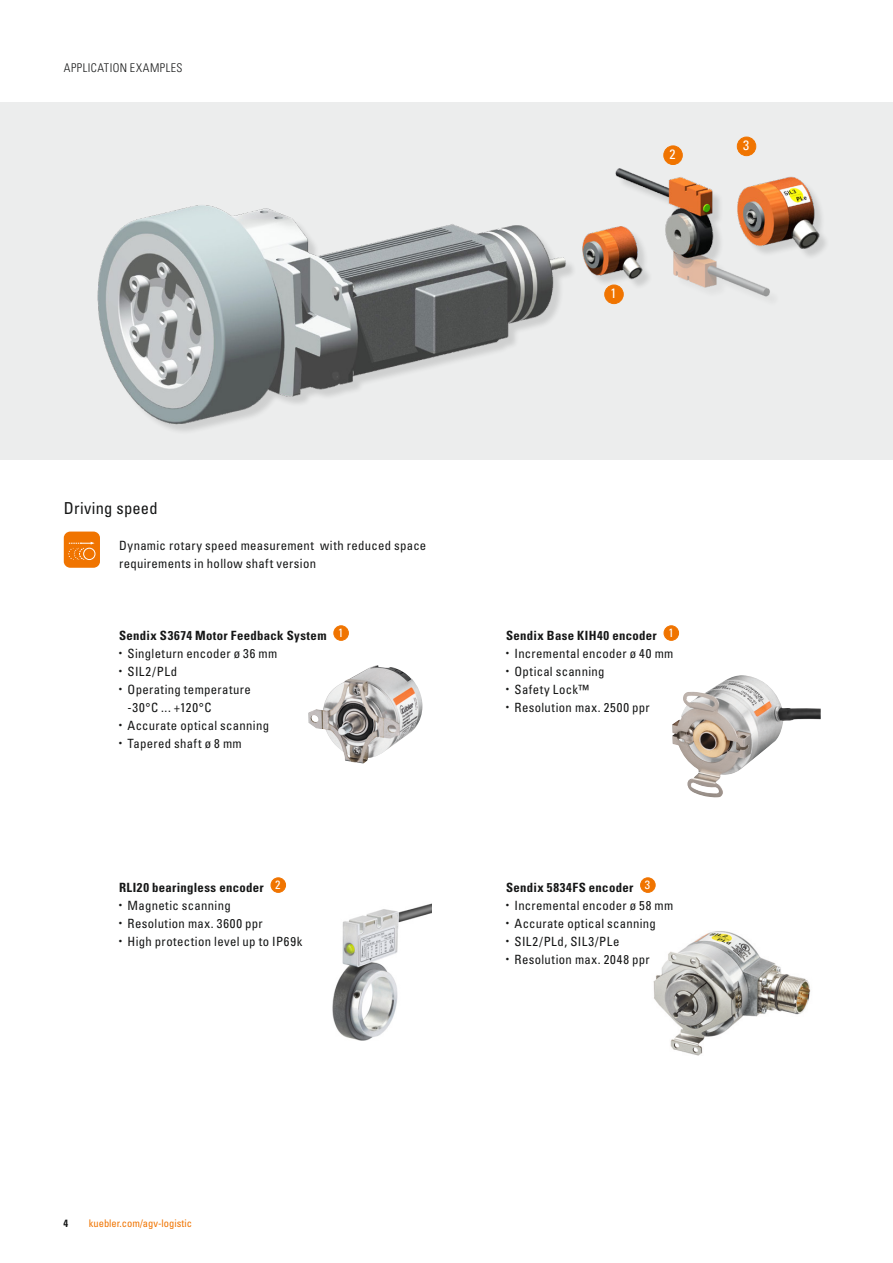
<style>
.page{position:relative;width:893px;height:1263px;background:#fff}
.page>*{position:absolute;margin:0;border:0;box-sizing:border-box;transform-origin:0 0}
.t1{font:condensed 16.5px "Univers LT Std";letter-spacing:.01em;color:#151616}
.t2{font:condensed 13.65px "Univers";color:#fff}
.t3{font:condensed 12.75px/18px "Univers LT Std";letter-spacing:.025em;color:#151616}
.t4{font:700 condensed 12.75px "Univers LT Std";letter-spacing:.025em;color:#151616}
.t5{font:300 condensed 12px "Univers LT Std";letter-spacing:.04em;color:#151616}
.t6{font:condensed 12px "Univers";color:#fff}
.t7{font:condensed 10.5px "Univers LT Std";color:#f07400}
.t8{font:700 condensed 10.5px "Univers LT Std";color:#151616}
.s1{font-size:8.25px}
</style>
<div class="page">
<div style="left:0;top:102px;width:893px;height:357px;background:#eceded"></div>
<img style="left:97px;top:142px;width:729px;height:289px">
<div style="left:737px;top:137px;width:19px;height:19px;background:#f07400;border-radius:50%"></div>
<div style="left:737px;top:137px;width:19px;height:19px;border:1px solid #f07400;border-radius:50%"></div>
<div style="left:664px;top:146px;width:18px;height:18px;background:#f07400;border-radius:50%"></div>
<div style="left:663px;top:145px;width:20px;height:20px;border:1px solid #f07400;border-radius:50%"></div>
<div style="left:605px;top:285px;width:18px;height:19px;background:#f07400;border-radius:50%"></div>
<div style="left:604px;top:285px;width:20px;height:19px;border:1px solid #f07400;border-radius:50%"></div>
<img style="left:332px;top:903px;width:100px;height:138px">
<img style="left:308px;top:665px;width:115px;height:98px">
<img style="left:653px;top:931px;width:158px;height:125px">
<img style="left:672px;top:675px;width:149px;height:122px">
<div style="left:65px;top:532px;width:34px;height:35px;background:#f07400;border-radius:6px"></div>
<div style="left:64px;top:531px;width:36px;height:37px;border:2px solid #f07400;border-radius:6px"></div>
<svg style="left:68px;top:542px;width:27px;height:18px"></svg>
<div style="left:641px;top:878px;width:14px;height:14px;background:#f07400;border-radius:50%"></div>
<div style="left:640px;top:877px;width:15px;height:16px;border:1px solid #f07400;border-radius:50%"></div>
<div style="left:664px;top:626px;width:15px;height:14px;background:#f07400;border-radius:50%"></div>
<div style="left:664px;top:625px;width:15px;height:16px;border:1px solid #f07400;border-radius:50%"></div>
<div style="left:271px;top:878px;width:15px;height:14px;background:#f07400;border-radius:50%"></div>
<div style="left:271px;top:877px;width:15px;height:16px;border:1px solid #f07400;border-radius:50%"></div>
<div style="left:334px;top:626px;width:14px;height:14px;background:#f07400;border-radius:50%"></div>
<div style="left:333px;top:625px;width:16px;height:16px;border:1px solid #f07400;border-radius:50%"></div>
<p class="t5" style="left:64px;top:61px;width:120px">APPLICATION EXAMPLES</p>
<p class="t2" style="left:611px;top:285px;width:8px">1</p>
<p class="t2" style="left:670px;top:145px;width:8px">2</p>
<p class="t2" style="left:743px;top:137px;width:8px">3</p>
<p class="t1" style="left:64px;top:497px;width:95px">Driving speed</p>
<p class="t3" style="left:119px;top:536px;width:309px">Dynamic rotary speed measurement with reduced space requirements in hollow shaft version</p>
<p class="t4" style="left:119px;top:627px;width:209px">Sendix S3674 Motor Feedback System</p>
<p class="t6" style="left:338px;top:625px;width:7px">1</p>
<p class="t3" style="left:119px;top:644px;width:160px"><span class="s1">•</span> Singleturn encoder ø 36 mm</p>
<p class="t3" style="left:119px;top:662px;width:59px"><span class="s1">•</span> SIL2/PLd</p>
<p class="t3" style="left:119px;top:680px;width:133px"><span class="s1">•</span> Operating temperature</p>
<p class="t3" style="left:128px;top:698px;width:86px">-30°C ... +120°C</p>
<p class="t3" style="left:119px;top:716px;width:151px"><span class="s1">•</span> Accurate optical scanning</p>
<p class="t3" style="left:119px;top:734px;width:124px"><span class="s1">•</span> Tapered shaft ø 8 mm</p>
<p class="t4" style="left:119px;top:879px;width:146px">RLI20 bearingless encoder</p>
<p class="t6" style="left:275px;top:877px;width:7px">2</p>
<p class="t3" style="left:119px;top:896px;width:113px"><span class="s1">•</span> Magnetic scanning</p>
<p class="t3" style="left:119px;top:914px;width:145px"><span class="s1">•</span> Resolution max. 3600 ppr</p>
<p class="t3" style="left:119px;top:932px;width:185px"><span class="s1">•</span> High protection level up to IP69k</p>
<p class="t4" style="left:506px;top:627px;width:152px">Sendix Base KIH40 encoder</p>
<p class="t6" style="left:668px;top:625px;width:7px">1</p>
<p class="t3" style="left:506px;top:644px;width:169px"><span class="s1">•</span> Incremental encoder ø 40 mm</p>
<p class="t3" style="left:506px;top:662px;width:100px"><span class="s1">•</span> Optical scanning</p>
<p class="t3" style="left:506px;top:680px;width:84px"><span class="s1">•</span> Safety Lock™</p>
<p class="t3" style="left:506px;top:698px;width:145px"><span class="s1">•</span> Resolution max. 2500 ppr</p>
<p class="t4" style="left:506px;top:879px;width:129px">Sendix 5834FS encoder</p>
<p class="t6" style="left:645px;top:877px;width:7px">3</p>
<p class="t3" style="left:506px;top:896px;width:169px"><span class="s1">•</span> Incremental encoder ø 58 mm</p>
<p class="t3" style="left:506px;top:914px;width:151px"><span class="s1">•</span> Accurate optical scanning</p>
<p class="t3" style="left:506px;top:932px;width:115px"><span class="s1">•</span> SIL2/PLd, SIL3/PLe</p>
<p class="t3" style="left:506px;top:950px;width:145px"><span class="s1">•</span> Resolution max. 2048 ppr</p>
<p class="t8" style="left:63px;top:1216px;width:6px">4</p>
<p class="t7" style="left:89px;top:1216px;width:105px">kuebler.com/agv-logistic</p>
</div>
